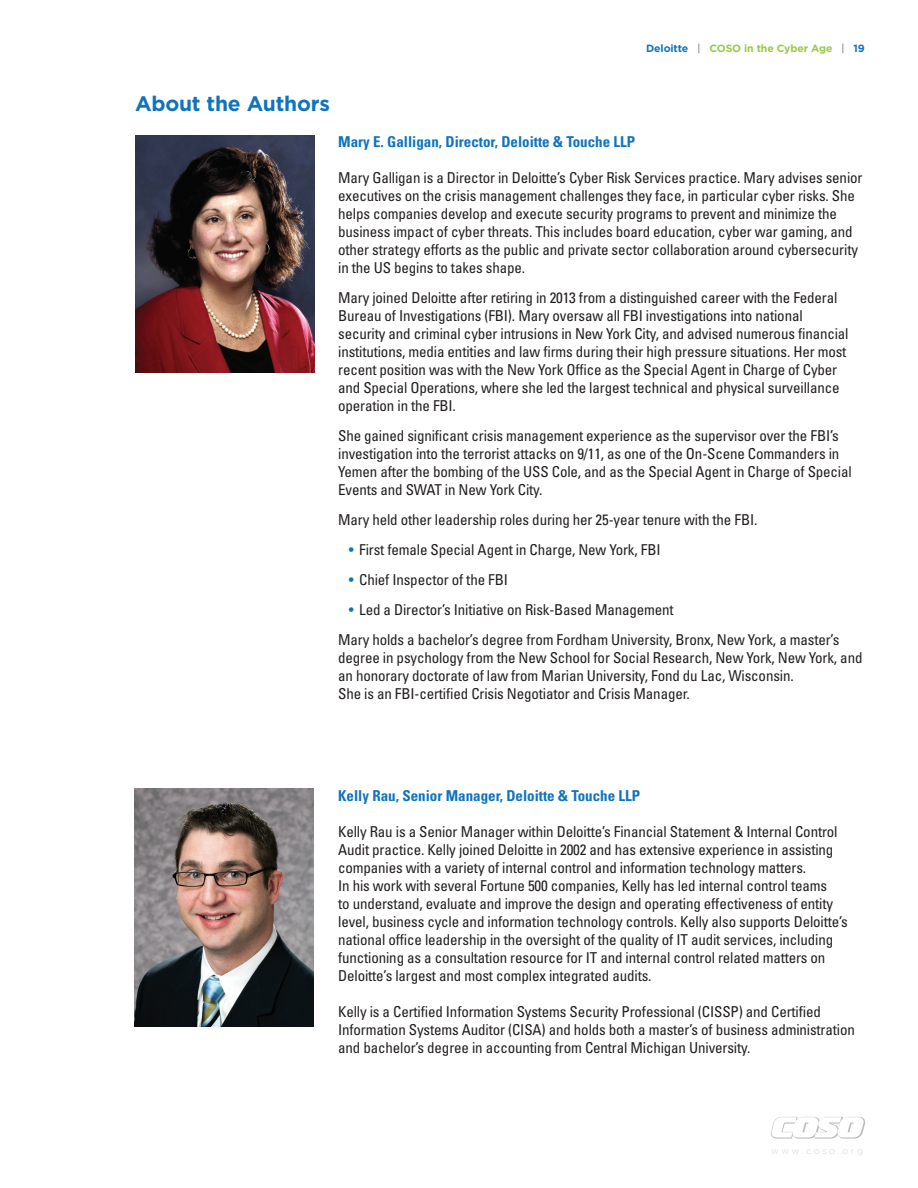
<style>
.page{position:relative;width:918px;height:1188px;background:#fff}
.page>*{position:absolute;margin:0;border:0;box-sizing:border-box;transform-origin:0 0}
.Body_Text{font:700 21px "Gotham";letter-spacing:-.01em;color:#1074bc}
.Body_Text-2{font:condensed 15px/18px "Univers";letter-spacing:-.01em;color:#231f20}
.Body_Text-3{font:700 condensed 15px "Univers";color:#1074bc}
.Body_Text-4{font:700 10.5px "Gotham";letter-spacing:-.01em;color:#97ca49}
.Body_Text-5{font:300 9px "Gotham";letter-spacing:.29em;color:#d1d2d4}
.s1{color:#1074bc}
.s2{font-weight:300;color:#231f20}
</style>
<div class="page">
<svg style="left:771px;top:1117px;width:94px;height:22px"></svg>
<img style="left:135px;top:135px;width:179px;height:238px">
<img style="left:135px;top:788px;width:179px;height:238px">
<p class="Body_Text-4" style="left:646px;top:42px;width:220px"><span class="s1">Deloitte</span> <span class="s2">|</span> COSO in the Cyber Age <span class="s2">|</span> <span class="s1">19</span></p>
<p class="Body_Text" style="left:135px;top:91px;width:196px">About the Authors</p>
<p class="Body_Text-3" style="left:338px;top:133px;width:299px">Mary E. Galligan, Director, Deloitte &amp; Touche LLP</p>
<p class="Body_Text-2" style="left:338px;top:168px;width:526px">Mary Galligan is a Director in Deloitte’s Cyber Risk Services practice. Mary advises senior executives on the crisis management challenges they face, in particular cyber risks. She helps companies develop and execute security programs to prevent and minimize the business impact of cyber threats. This includes board education, cyber war gaming, and other strategy efforts as the public and private sector collaboration around cybersecurity in the US begins to takes shape.</p>
<p class="Body_Text-2" style="left:338px;top:288px;width:512px">Mary joined Deloitte after retiring in 2013 from a distinguished career with the Federal Bureau of Investigations (FBI). Mary oversaw all FBI investigations into national security and criminal cyber intrusions in New York City, and advised numerous financial institutions, media entities and law firms during their high pressure situations. Her most recent position was with the New York Office as the Special Agent in Charge of Cyber and Special Operations, where she led the largest technical and physical surveillance operation in the FBI.</p>
<p class="Body_Text-2" style="left:338px;top:426px;width:515px">She gained significant crisis management experience as the supervisor over the FBI’s investigation into the terrorist attacks on 9/11, as one of the On-Scene Commanders in Yemen after the bombing of the USS Cole, and as the Special Agent in Charge of Special Events and SWAT in New York City.</p>
<p class="Body_Text-2" style="left:338px;top:510px;width:421px">Mary held other leadership roles during her 25-year tenure with the FBI.</p>
<p class="Body_Text-2" style="left:349px;top:540px;width:313px"><span class="s1">•</span> First female Special Agent in Charge, New York, FBI</p>
<p class="Body_Text-2" style="left:349px;top:570px;width:161px"><span class="s1">•</span> Chief Inspector of the FBI</p>
<p class="Body_Text-2" style="left:349px;top:600px;width:326px"><span class="s1">•</span> Led a Director’s Initiative on Risk-Based Management</p>
<p class="Body_Text-2" style="left:338px;top:630px;width:526px">Mary holds a bachelor’s degree from Fordham University, Bronx, New York, a master’s degree in psychology from the New School for Social Research, New York, New York, and an honorary doctorate of law from Marian University, Fond du Lac, Wisconsin.</p>
<p class="Body_Text-2" style="left:338px;top:684px;width:353px">She is an FBI-certified Crisis Negotiator and Crisis Manager.</p>
<p class="Body_Text-3" style="left:338px;top:786px;width:304px">Kelly Rau, Senior Manager, Deloitte &amp; Touche LLP</p>
<p class="Body_Text-2" style="left:338px;top:822px;width:501px">Kelly Rau is a Senior Manager within Deloitte’s Financial Statement &amp; Internal Control<br>Audit practice. Kelly joined Deloitte in 2002 and has extensive experience in assisting companies with a variety of internal control and information technology matters.</p>
<p class="Body_Text-2" style="left:338px;top:876px;width:491px">In his work with several Fortune 500 companies, Kelly has led internal control teams</p>
<p class="Body_Text-2" style="left:338px;top:894px;width:511px">to understand, evaluate and improve the design and operating effectiveness of entity level, business cycle and information technology controls. Kelly also supports Deloitte’s national office leadership in the oversight of the quality of IT audit services, including functioning as a consultation resource for IT and internal control related matters on Deloitte’s largest and most complex integrated audits.</p>
<p class="Body_Text-2" style="left:338px;top:1002px;width:518px">Kelly is a Certified Information Systems Security Professional (CISSP) and Certified<br>Information Systems Auditor (CISA) and holds both a master’s of business administration and bachelor’s degree in accounting from Central Michigan University.</p>
<p class="Body_Text-5" style="left:771px;top:1145px;width:93px">www.coso.org</p>
</div>
